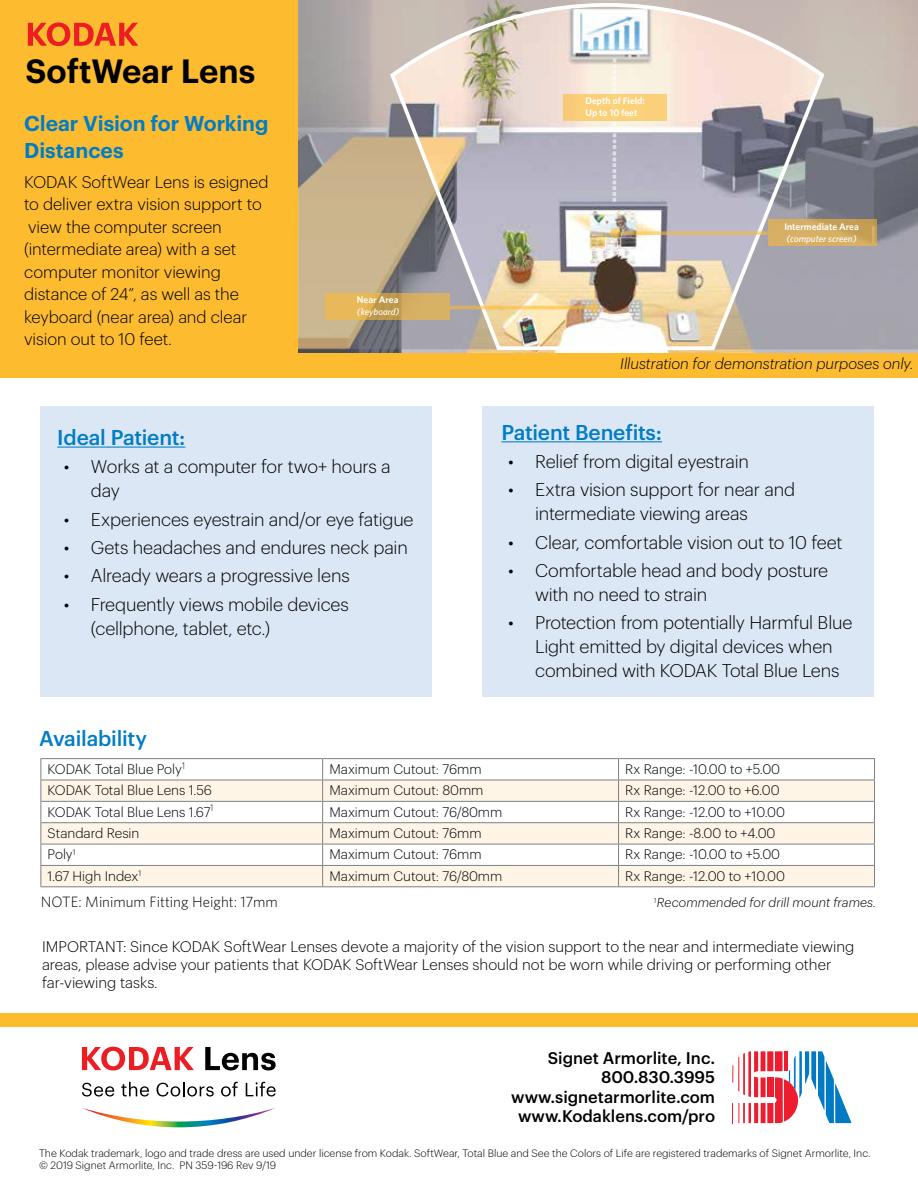
<style>
.page{position:relative;width:918px;height:1188px;background:#fff}
.page>*{position:absolute;margin:0;border:0;box-sizing:border-box;transform-origin:0 0}
.t1{font:600 32.85px "Graphik";color:#000}
.t2{font:500 21px "Graphik";letter-spacing:-.015em;color:#007dc5}
.t3{font:600 21px/27px "Graphik";color:#007dc5}
.t4{font:300 18px/24px "Graphik";letter-spacing:-.01em;color:#000}
.t5{font:300 16.5px/22.5px "Graphik";letter-spacing:-.005em;color:#000}
.t6{font:500 16.5px/19.5px "Graphik";color:#000;text-align:right}
.t7{font:300 15px/18px "Graphik";color:#000}
.t8{font:italic 300 15px "Graphik";letter-spacing:-.005em;color:#000}
.t9{font:300 15px "Whitney";color:#000}
.t10{font:300 13.5px "Graphik";color:#000}
.t11{font:italic 300 12.75px "Graphik";letter-spacing:.005em;color:#000}
.t12{font:300 10.5px/11.6px "Graphik";color:#000}
.t13{font:600 9.6px/12px "Whitney";color:#fff}
.t14{font:italic 500 9.6px "Whitney";color:#fff}
</style>
<div class="page">
<div style="left:0;top:0;width:918px;height:378px;background:#fdbb30"></div>
<svg style="left:41px;top:759px;width:833px;height:21px"></svg>
<svg style="left:41px;top:781px;width:833px;height:105px;fill:#fff5e6"></svg>
<svg style="left:322px;top:759px;width:1px;height:127px"></svg>
<svg style="left:618px;top:759px;width:1px;height:127px"></svg>
<hr style="left:40px;top:780px;width:283px;height:1px;background:#7e8083">
<hr style="left:323px;top:780px;width:296px;height:1px;background:#7e8083">
<hr style="left:619px;top:780px;width:256px;height:1px;background:#7e8083">
<hr style="left:40px;top:801px;width:283px;height:1px;background:#7e8083">
<hr style="left:323px;top:801px;width:296px;height:1px;background:#7e8083">
<hr style="left:619px;top:801px;width:256px;height:1px;background:#7e8083">
<hr style="left:40px;top:822px;width:283px;height:1px;background:#7e8083">
<hr style="left:323px;top:822px;width:296px;height:1px;background:#7e8083">
<hr style="left:619px;top:822px;width:256px;height:1px;background:#7e8083">
<hr style="left:40px;top:844px;width:283px;height:1px;background:#7e8083">
<hr style="left:323px;top:844px;width:296px;height:1px;background:#7e8083">
<hr style="left:619px;top:844px;width:256px;height:1px;background:#7e8083">
<hr style="left:40px;top:865px;width:283px;height:1px;background:#7e8083">
<hr style="left:323px;top:865px;width:296px;height:1px;background:#7e8083">
<hr style="left:619px;top:865px;width:256px;height:1px;background:#7e8083">
<hr style="left:40px;top:758px;width:283px;height:1px;background:#7e8083">
<hr style="left:323px;top:758px;width:296px;height:1px;background:#7e8083">
<hr style="left:619px;top:758px;width:256px;height:1px;background:#7e8083">
<svg style="left:40px;top:759px;width:1px;height:127px"></svg>
<svg style="left:874px;top:759px;width:1px;height:127px"></svg>
<hr style="left:40px;top:886px;width:283px;height:1px;background:#7e8083">
<hr style="left:323px;top:886px;width:296px;height:1px;background:#7e8083">
<hr style="left:619px;top:886px;width:256px;height:1px;background:#7e8083">
<svg style="left:298px;top:0;width:620px;height:349px;background:#aba29b"></svg>
<img style="left:387px;top:3px;width:440px;height:349px">
<svg style="left:610px;top:228px;width:11px;height:11px"></svg>
<svg style="left:621px;top:231px;width:147px;height:4px"></svg>
<div style="left:768px;top:219px;width:109px;height:27px;background:linear-gradient(to right,#dbb369,#c8a357)"></div>
<svg style="left:589px;top:302px;width:10px;height:11px"></svg>
<hr style="left:450px;top:306px;width:138px;height:3px;background:#fdbb30">
<svg style="left:326px;top:293px;width:124px;height:27px;background:#d6ad59"></svg>
<svg style="left:732px;top:1051px;width:120px;height:72px"></svg>
<svg style="left:82px;top:1108px;width:193px;height:19px"></svg>
<svg style="left:82px;top:1047px;width:112px;height:23px"></svg>
<svg style="left:205px;top:1047px;width:71px;height:23px"></svg>
<svg style="left:82px;top:1083px;width:32px;height:14px"></svg>
<svg style="left:121px;top:1082px;width:28px;height:15px"></svg>
<svg style="left:157px;top:1082px;width:57px;height:15px"></svg>
<svg style="left:221px;top:1082px;width:17px;height:15px"></svg>
<svg style="left:246px;top:1082px;width:30px;height:15px"></svg>
<svg style="left:28px;top:22px;width:110px;height:24px"></svg>
<div style="left:40px;top:406px;width:392px;height:290px;background:#dce7f5"></div>
<hr style="left:57px;top:447px;width:128px;height:1px;background:#007dc5">
<div style="left:482px;top:406px;width:392px;height:290px;background:#dce7f5"></div>
<hr style="left:501px;top:441px;width:161px;height:1px;background:#007dc5">
<div style="left:0;top:1013px;width:918px;height:13px;background:#fdbb30"></div>
<h1 class="t1" style="left:26px;top:46px;width:231px">SoftWear Lens</h1>
<p class="t3" style="left:24px;top:108px;width:246px">Clear Vision for Working<br>Distances</p>
<p class="t5" style="left:24px;top:169px;width:246px">KODAK SoftWear Lens is esigned to deliver extra vision support to view the computer screen (intermediate area) with a set computer monitor viewing distance of 24”, as well as the keyboard (near area) and clear vision out to 10 feet.</p>
<p class="t13" style="left:357px;top:293px;width:43px">Near Area</p>
<p class="t14" style="left:357px;top:306px;width:44px">(keyboard)</p>
<p class="t2" style="left:57px;top:421px;width:130px">Ideal Patient:</p>
<p class="t4" style="left:91px;top:453px;width:301px;text-indent:-27px">• Works at a computer for two+ hours a day</p>
<p class="t4" style="left:64px;top:506px;width:351px">• Experiences eyestrain and/or eye fatigue</p>
<p class="t4" style="left:64px;top:534px;width:345px">• Gets headaches and endures neck pain</p>
<p class="t4" style="left:64px;top:562px;width:287px">• Already wears a progressive lens</p>
<p class="t4" style="left:91px;top:591px;width:259px;text-indent:-27px">• Frequently views mobile devices (cellphone, tablet, etc.)</p>
<p class="t2" style="left:39px;top:723px;width:109px">Availability</p>
<p class="t13" style="left:585px;top:94px;width:61px">Depth of Field:<br>Up to 10 feet</p>
<p class="t13" style="left:784px;top:220px;width:76px">Intermediate Area</p>
<p class="t14" style="left:786px;top:232px;width:72px">(computer screen)</p>
<p class="t8" style="left:620px;top:353px;width:295px">Illustration for demonstration purposes only.</p>
<p class="t2" style="left:501px;top:416px;width:162px">Patient Benefits:</p>
<p class="t4" style="left:508px;top:448px;width:242px">• Relief from digital eyestrain</p>
<p class="t4" style="left:535px;top:476px;width:262px;text-indent:-27px">• Extra vision support for near and intermediate viewing areas</p>
<p class="t4" style="left:508px;top:529px;width:336px">• Clear, comfortable vision out to 10 feet</p>
<p class="t4" style="left:535px;top:557px;width:295px;text-indent:-27px">• Comfortable head and body posture with no need to strain</p>
<p class="t4" style="left:535px;top:609px;width:319px;text-indent:-27px">• Protection from potentially Harmful Blue<br>Light emitted by digital devices when combined with KODAK Total Blue Lens</p>
<p class="t10" style="left:48px;top:759px;width:139px">KODAK Total Blue Poly<sup>1</sup></p>
<p class="t10" style="left:329px;top:759px;width:154px">Maximum Cutout: 76mm</p>
<p class="t10" style="left:625px;top:759px;width:156px">Rx Range: -10.00 to +5.00</p>
<p class="t10" style="left:48px;top:781px;width:166px">KODAK Total Blue Lens 1.56</p>
<p class="t10" style="left:329px;top:781px;width:156px">Maximum Cutout: 80mm</p>
<p class="t10" style="left:625px;top:781px;width:156px">Rx Range: -12.00 to +6.00</p>
<p class="t10" style="left:48px;top:802px;width:167px">KODAK Total Blue Lens 1.67<sup>1</sup></p>
<p class="t10" style="left:329px;top:802px;width:175px">Maximum Cutout: 76/80mm</p>
<p class="t10" style="left:625px;top:802px;width:161px">Rx Range: -12.00 to +10.00</p>
<p class="t10" style="left:48px;top:823px;width:93px">Standard Resin</p>
<p class="t10" style="left:329px;top:823px;width:154px">Maximum Cutout: 76mm</p>
<p class="t10" style="left:625px;top:823px;width:152px">Rx Range: -8.00 to +4.00</p>
<p class="t10" style="left:48px;top:845px;width:30px">Poly<sup>1</sup></p>
<p class="t10" style="left:329px;top:845px;width:154px">Maximum Cutout: 76mm</p>
<p class="t10" style="left:625px;top:845px;width:156px">Rx Range: -10.00 to +5.00</p>
<p class="t10" style="left:48px;top:866px;width:95px">1.67 High Index<sup>1</sup></p>
<p class="t10" style="left:329px;top:866px;width:175px">Maximum Cutout: 76/80mm</p>
<p class="t10" style="left:625px;top:866px;width:161px">Rx Range: -12.00 to +10.00</p>
<p class="t9" style="left:41px;top:893px;width:239px">NOTE: Minimum Fitting Height: 17mm</p>
<p class="t11" style="left:654px;top:893px;width:224px"><sup>1</sup>Recommended for drill mount frames.</p>
<p class="t7" style="left:42px;top:937px;width:814px">IMPORTANT: Since KODAK SoftWear Lenses devote a majority of the vision support to the near and intermediate viewing areas, please advise your patients that KODAK SoftWear Lenses should not be worn while driving or performing other far-viewing tasks.</p>
<p class="t6" style="left:511px;top:1047px;width:205px">Signet Armorlite, Inc.<br>800.830.3995 www.signetarmorlite.com www.Kodaklens.com/pro</p>
<p class="t12" style="left:39px;top:1147px;width:833px">The Kodak trademark, logo and trade dress are used under license from Kodak. SoftWear, Total Blue and See the Colors of Life are registered trademarks of Signet Armorlite, Inc. © 2019 Signet Armorlite, Inc. PN 359-196 Rev 9/19</p>
</div>
